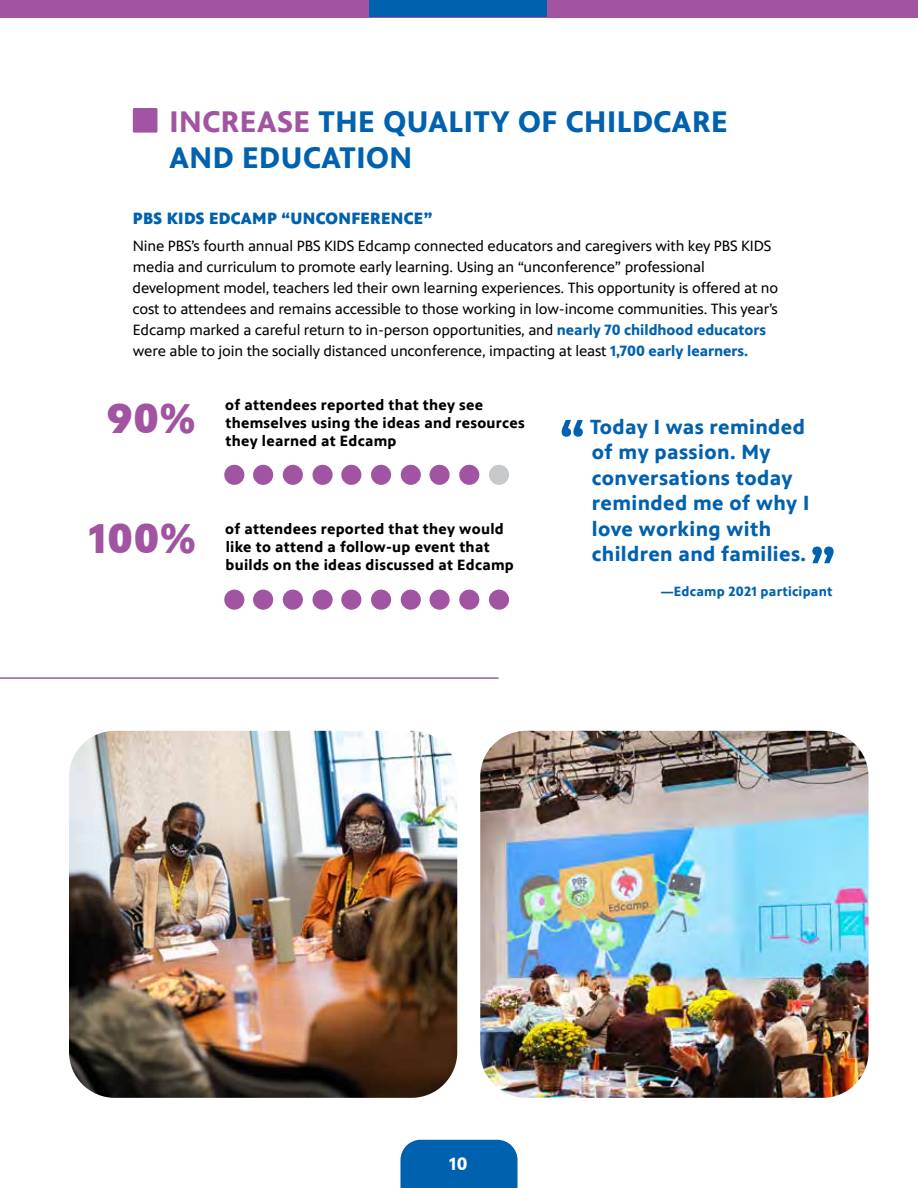
<style>
.page{position:relative;width:918px;height:1188px;background:#fff}
.page>*{position:absolute;margin:0;border:0;box-sizing:border-box;transform-origin:0 0}
.t1{font:700 52.5px "PBS Sans";color:#0061af}
.t2{font:900 42px "PBS Sans";color:#a154a1}
.t3{font:700 30px/36px "PBS Sans";letter-spacing:.02em;color:#0061af}
.t4{font:700 20.7px/25.5px "PBS Sans";letter-spacing:.02em;color:#0061af}
.t5{font:700 18px "PBS Sans";color:#fff}
.t6{font:900 16.5px "PBS Sans";letter-spacing:.02em;color:#0061af}
.t7{font:15px/21px "PBS Sans";letter-spacing:-.01em;color:#000}
.t8{font:700 15px/18px "PBS Sans";letter-spacing:.02em;color:#000}
.t9{font:700 13.5px "PBS Sans";letter-spacing:.02em;color:#0061af}
.s1{color:#a154a1}
.s2{font-weight:700;color:#0061af}
</style>
<div class="page">
<div style="left:400px;top:1140px;width:118px;height:48px;background:#0061af"></div>
<img style="left:480px;top:731px;width:389px;height:367px">
<img style="left:69px;top:731px;width:388px;height:367px">
<hr style="left:0;top:677px;width:499px;height:2px;background:#a154a1">
<div style="left:224px;top:465px;width:20px;height:20px;background:#a154a1;border-radius:50%"></div>
<div style="left:224px;top:590px;width:20px;height:20px;background:#a154a1;border-radius:50%"></div>
<div style="left:313px;top:465px;width:20px;height:20px;background:#a154a1;border-radius:50%"></div>
<div style="left:313px;top:590px;width:20px;height:20px;background:#a154a1;border-radius:50%"></div>
<div style="left:401px;top:465px;width:20px;height:20px;background:#a154a1;border-radius:50%"></div>
<div style="left:401px;top:590px;width:20px;height:20px;background:#a154a1;border-radius:50%"></div>
<div style="left:253px;top:465px;width:20px;height:20px;background:#a154a1;border-radius:50%"></div>
<div style="left:253px;top:590px;width:20px;height:20px;background:#a154a1;border-radius:50%"></div>
<div style="left:341px;top:465px;width:20px;height:20px;background:#a154a1;border-radius:50%"></div>
<div style="left:341px;top:590px;width:20px;height:20px;background:#a154a1;border-radius:50%"></div>
<div style="left:430px;top:465px;width:20px;height:20px;background:#a154a1;border-radius:50%"></div>
<div style="left:430px;top:590px;width:20px;height:20px;background:#a154a1;border-radius:50%"></div>
<div style="left:283px;top:465px;width:20px;height:20px;background:#a154a1;border-radius:50%"></div>
<div style="left:283px;top:590px;width:20px;height:20px;background:#a154a1;border-radius:50%"></div>
<div style="left:371px;top:465px;width:20px;height:20px;background:#a154a1;border-radius:50%"></div>
<div style="left:371px;top:590px;width:20px;height:20px;background:#a154a1;border-radius:50%"></div>
<div style="left:459px;top:465px;width:20px;height:20px;background:#a154a1;border-radius:50%"></div>
<div style="left:459px;top:590px;width:20px;height:20px;background:#a154a1;border-radius:50%"></div>
<div style="left:489px;top:465px;width:20px;height:20px;background:#c7c8ca;border-radius:50%"></div>
<div style="left:489px;top:590px;width:20px;height:20px;background:#a154a1;border-radius:50%"></div>
<div style="left:0;top:0;width:918px;height:17px;background:#a154a1"></div>
<div style="left:369px;top:0;width:178px;height:17px;background:#0061af"></div>
<div style="left:133px;top:108px;width:24px;height:25px;background:#a154a1"></div>
<h3 class="t3" style="left:169px;top:104px;width:560px"><span class="s1">INCREASE</span> THE QUALITY OF CHILDCARE<br>AND EDUCATION</h3>
<p class="t6" style="left:133px;top:209px;width:301px">PBS KIDS EDCAMP “UNCONFERENCE”</p>
<p class="t7" style="left:133px;top:236px;width:647px">Nine PBS’s fourth annual PBS KIDS Edcamp connected educators and caregivers with key PBS KIDS media and curriculum to promote early learning. Using an “unconference” professional development model, teachers led their own learning experiences. This opportunity is offered at no cost to attendees and remains accessible to those working in low-income communities. This year’s Edcamp marked a careful return to in-person opportunities, and <span class="s2">nearly 70 childhood educators </span>were able to join the socially distanced unconference, impacting at least <span class="s2">1,700 early learners.</span></p>
<h2 class="t2" style="left:107px;top:394px;width:90px">90%</h2>
<h2 class="t2" style="left:89px;top:515px;width:109px">100%</h2>
<p class="t8" style="left:225px;top:396px;width:301px">of attendees reported that they see themselves using the ideas and resources they learned at Edcamp</p>
<p class="t8" style="left:225px;top:520px;width:290px">of attendees reported that they would like to attend a follow-up event that builds on the ideas discussed at Edcamp</p>
<h3 class="t4" style="left:590px;top:414px;width:221px">Today I was reminded of my passion. My conversations today reminded me of why I love working with children and families.</h3>
<p class="t9" style="left:661px;top:583px;width:173px">—Edcamp 2021 participant</p>
<h1 class="t1" style="left:559px;top:408px;width:27px">“</h1>
<h1 class="t1" style="left:810px;top:535px;width:27px">”</h1>
<p class="t5" style="left:449px;top:1153px;width:20px">10</p>
</div>
